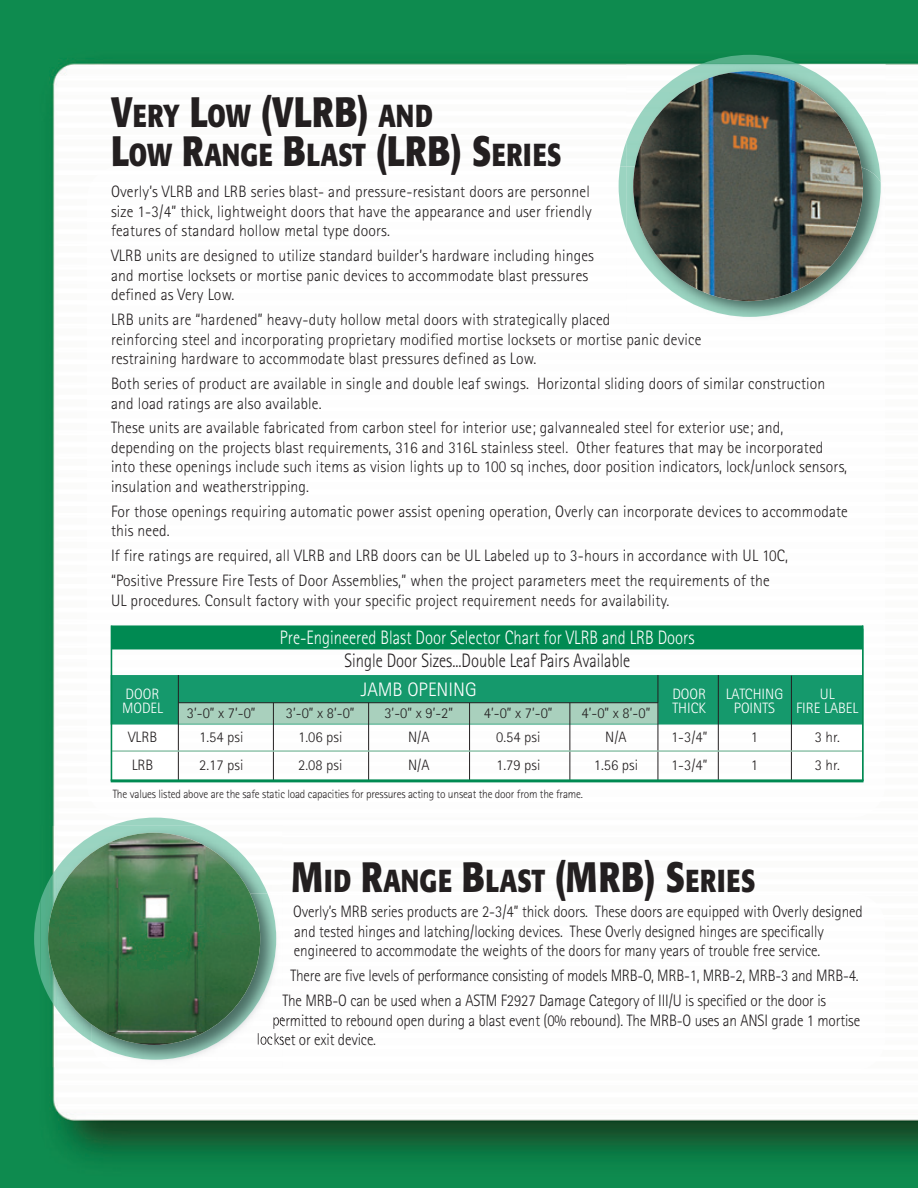
<style>
.page{position:relative;width:918px;height:1188px;background:#fff}
.page>*{position:absolute;margin:0;border:0;box-sizing:border-box;transform-origin:0 0}
.t1{font:700 42px "Formata";color:#231f20;scale:.8 1}
.t2{font:700 31.5px "Formata";letter-spacing:.02em;color:#231f20;scale:.8 1}
.t3{font:300 19.5px "Rotis Sans Serif";color:#fff;scale:.85 1}
.t4{font:300 19.5px "Rotis Sans Serif";color:#231f20;scale:.85 1}
.t5{font:300 19.5px "Rotis Sans Serif";color:#fff}
.t6{font:300 16.5px/19.5px "Rotis Sans Serif";letter-spacing:.01em;color:#231f20;scale:.95 1}
.t7{font:300 16.5px/19.5px "Rotis Sans Serif";letter-spacing:.01em;color:#231f20;scale:.92 1}
.t8{font:300 16.5px/24.9px "Rotis Sans Serif";letter-spacing:-.015em;color:#231f20;scale:.92 1}
.t9{font:300 16.5px/19.5px "Rotis Sans Serif";letter-spacing:-.01em;color:#231f20;scale:.92 1}
.t10{font:300 15px "Rotis Sans Serif";color:#231f20}
.t11{font:300 15px "Rotis Sans Serif";color:#fff}
.t12{font:300 12px "Rotis Sans Serif";letter-spacing:-.015em;color:#231f20;scale:.95 1}
.s1{font-size:31.5px}
.s2{font-size:42px}
</style>
<div class="page">
<img style="left:0;top:0;width:918px;height:1187px">
<img style="left:108px;top:893px;width:777px;height:178px">
<img style="left:87px;top:166px;width:798px;height:652px">
<img style="left:702px;top:55px;width:96px;height:9px">
<img style="left:619px;top:142px;width:7px;height:88px">
<img style="left:881px;top:64px;width:5px;height:259px">
<img style="left:626px;top:182px;width:259px;height:141px">
<img style="left:626px;top:64px;width:255px;height:102px">
<img style="left:626px;top:166px;width:255px;height:151px">
<img style="left:633px;top:71px;width:230px;height:230px;border-radius:50%">
<img style="left:111px;top:818px;width:88px;height:8px">
<img style="left:34px;top:899px;width:7px;height:79px">
<img style="left:267px;top:826px;width:15px;height:67px">
<img style="left:41px;top:1041px;width:50px;height:26px">
<img style="left:91px;top:893px;width:191px;height:174px">
<img style="left:276px;top:1014px;width:6px;height:15px">
<img style="left:276px;top:1034px;width:6px;height:11px">
<img style="left:41px;top:826px;width:226px;height:215px">
<img style="left:91px;top:893px;width:185px;height:167px">
<img style="left:48px;top:833px;width:212px;height:212px;border-radius:50%">
<div style="left:111px;top:625px;width:752px;height:24px;background:#008a52"></div>
<div style="left:792px;top:707px;width:71px;height:74px;background:#fff"></div>
<div style="left:111px;top:707px;width:67px;height:74px;background:#fff"></div>
<div style="left:111px;top:675px;width:752px;height:50px;background:#15996c"></div>
<div style="left:178px;top:703px;width:480px;height:21px;background:#a9d0bd"></div>
<hr style="left:658px;top:675px;width:1px;height:106px;background:#231f20">
<hr style="left:178px;top:675px;width:1px;height:106px;background:#231f20">
<hr style="left:273px;top:703px;width:1px;height:78px;background:#231f20">
<hr style="left:368px;top:703px;width:1px;height:78px;background:#231f20">
<hr style="left:469px;top:703px;width:1px;height:78px;background:#231f20">
<hr style="left:570px;top:703px;width:1px;height:78px;background:#231f20">
<hr style="left:791px;top:676px;width:1px;height:105px;background:#231f20">
<hr style="left:718px;top:675px;width:1px;height:106px;background:#231f20">
<hr style="left:179px;top:702px;width:479px;height:1px;background:#231f20">
<hr style="left:111px;top:751px;width:751px;height:1px;background:#90c3ab">
<hr style="left:111px;top:779px;width:753px;height:3px;background:#008a52">
<hr style="left:862px;top:625px;width:2px;height:156px;background:#008a52">
<hr style="left:111px;top:625px;width:1px;height:156px;background:#008a52">
<h1 class="t1" style="left:111px;top:94px;width:404px">V<span class="s1">ERY</span> L<span class="s1">OW</span> (VLRB) <span class="s1">AND</span></h1>
<h2 class="t2" style="left:111px;top:141px;width:565px"><span class="s2">L</span>OW <span class="s2">R</span>ANGE <span class="s2">B</span>LAST <span class="s2">(LRB) S</span>ERIES</h2>
<p class="t6" style="left:111px;top:184px;width:508px;text-align:justify">Overly’s VLRB and LRB series blast- and pressure-resistant doors are personnel size 1-3/4” thick, lightweight doors that have the appearance and user friendly features of standard hollow metal type doors.</p>
<p class="t6" style="left:111px;top:247px;width:510px">VLRB units are designed to utilize standard builder’s hardware including hinges and mortise locksets or mortise panic devices to accommodate blast pressures defined as Very Low.</p>
<p class="t6" style="left:111px;top:311px;width:623px">LRB units are “hardened” heavy-duty hollow metal doors with strategically placed<br>reinforcing steel and incorporating proprietary modified mortise locksets or mortise panic device restraining hardware to accommodate blast pressures defined as Low.</p>
<p class="t6" style="left:111px;top:375px;width:753px">Both series of product are available in single and double leaf swings. Horizontal sliding doors of similar construction and load ratings are also available.</p>
<p class="t6" style="left:111px;top:420px;width:776px">These units are available fabricated from carbon steel for interior use; galvannealed steel for exterior use; and, depending on the projects blast requirements, 316 and 316L stainless steel. Other features that may be incorporated into these openings include such items as vision lights up to 100 sq inches, door position indicators, lock/unlock sensors, insulation and weatherstripping.</p>
<p class="t6" style="left:111px;top:503px;width:777px">For those openings requiring automatic power assist opening operation, Overly can incorporate devices to accommodate this need.</p>
<p class="t6" style="left:111px;top:545px;width:714px;line-height:24.9px">If fire ratings are required, all VLRB and LRB doors can be UL Labeled up to 3-hours in accordance with UL 10C, “Positive Pressure Fire Tests of Door Assemblies,” when the project parameters meet the requirements of the</p>
<p class="t6" style="left:111px;top:592px;width:589px">UL procedures. Consult factory with your specific project requirement needs for availability.</p>
<p class="t3" style="left:280px;top:631px;width:489px">Pre-Engineered Blast Door Selector Chart for VLRB and LRB Doors</p>
<p class="t4" style="left:344px;top:653px;width:338px">Single Door Sizes...Double Leaf Pairs Available</p>
<p class="t11" style="left:126px;top:689px;width:35px">DOOR</p>
<p class="t5" style="left:361px;top:682px;width:117px">JAMB OPENING</p>
<p class="t11" style="left:672px;top:689px;width:35px">DOOR</p>
<p class="t11" style="left:726px;top:689px;width:59px">LATCHING</p>
<p class="t11" style="left:820px;top:689px;width:16px">UL</p>
<p class="t11" style="left:122px;top:702px;width:43px">MODEL</p>
<p class="t11" style="left:672px;top:702px;width:35px">THICK</p>
<p class="t11" style="left:734px;top:702px;width:43px">POINTS</p>
<p class="t11" style="left:796px;top:702px;width:64px">FIRE LABEL</p>
<p class="t10" style="left:187px;top:707px;width:70px">3’-0” x 7’-0”</p>
<p class="t10" style="left:286px;top:707px;width:70px">3’-0” x 8’ -0”</p>
<p class="t10" style="left:384px;top:707px;width:70px">3’-0” x 9’-2”</p>
<p class="t10" style="left:484px;top:707px;width:70px">4’-0” x 7’-0”</p>
<p class="t10" style="left:582px;top:707px;width:70px">4’-0” x 8’-0”</p>
<p class="t10" style="left:128px;top:731px;width:31px">VLRB</p>
<p class="t10" style="left:199px;top:731px;width:46px">1.54 psi</p>
<p class="t10" style="left:298px;top:731px;width:46px">1.06 psi</p>
<p class="t10" style="left:408px;top:731px;width:23px">N/A</p>
<p class="t10" style="left:496px;top:731px;width:46px">0.54 psi</p>
<p class="t10" style="left:605px;top:731px;width:23px">N/A</p>
<p class="t10" style="left:671px;top:731px;width:38px">1-3/4”</p>
<p class="t10" style="left:751px;top:731px;width:9px">1</p>
<p class="t10" style="left:815px;top:731px;width:26px">3 hr.</p>
<p class="t10" style="left:132px;top:760px;width:23px">LRB</p>
<p class="t10" style="left:199px;top:760px;width:46px">2.17 psi</p>
<p class="t10" style="left:298px;top:760px;width:46px">2.08 psi</p>
<p class="t10" style="left:408px;top:760px;width:23px">N/A</p>
<p class="t10" style="left:496px;top:760px;width:46px">1.79 psi</p>
<p class="t10" style="left:594px;top:760px;width:46px">1.56 psi</p>
<p class="t10" style="left:671px;top:760px;width:38px">1-3/4”</p>
<p class="t10" style="left:751px;top:760px;width:9px">1</p>
<p class="t10" style="left:815px;top:760px;width:26px">3 hr.</p>
<p class="t12" style="left:113px;top:790px;width:497px">The values listed above are the safe static load capacities for pressures acting to unseat the door from the frame.</p>
<h2 class="t2" style="left:291px;top:867px;width:581px"><span class="s2">M</span>ID <span class="s2">R</span>ANGE <span class="s2">B</span>LAST <span class="s2">(MRB) S</span>ERIES</h2>
<p class="t7" style="left:293px;top:903px;width:621px">Overly’s MRB series products are 2-3/4” thick doors. These doors are equipped with Overly designed and tested hinges and latching/locking devices. These Overly designed hinges are specifically engineered to accommodate the weights of the doors for many years of trouble free service.</p>
<p class="t8" style="left:282px;top:965px;width:628px;text-indent:8px">There are five levels of performance consisting of models MRB-O, MRB-1, MRB-2, MRB-3 and MRB-4.<br>The MRB-O can be used when a ASTM F2927 Damage Category of III/U is specified or the door is</p>
<p class="t9" style="left:257px;top:1012px;width:658px;text-indent:15px">permitted to rebound open during a blast event (0% rebound). The MRB-O uses an ANSI grade 1 mortise lockset or exit device.</p>
</div>
